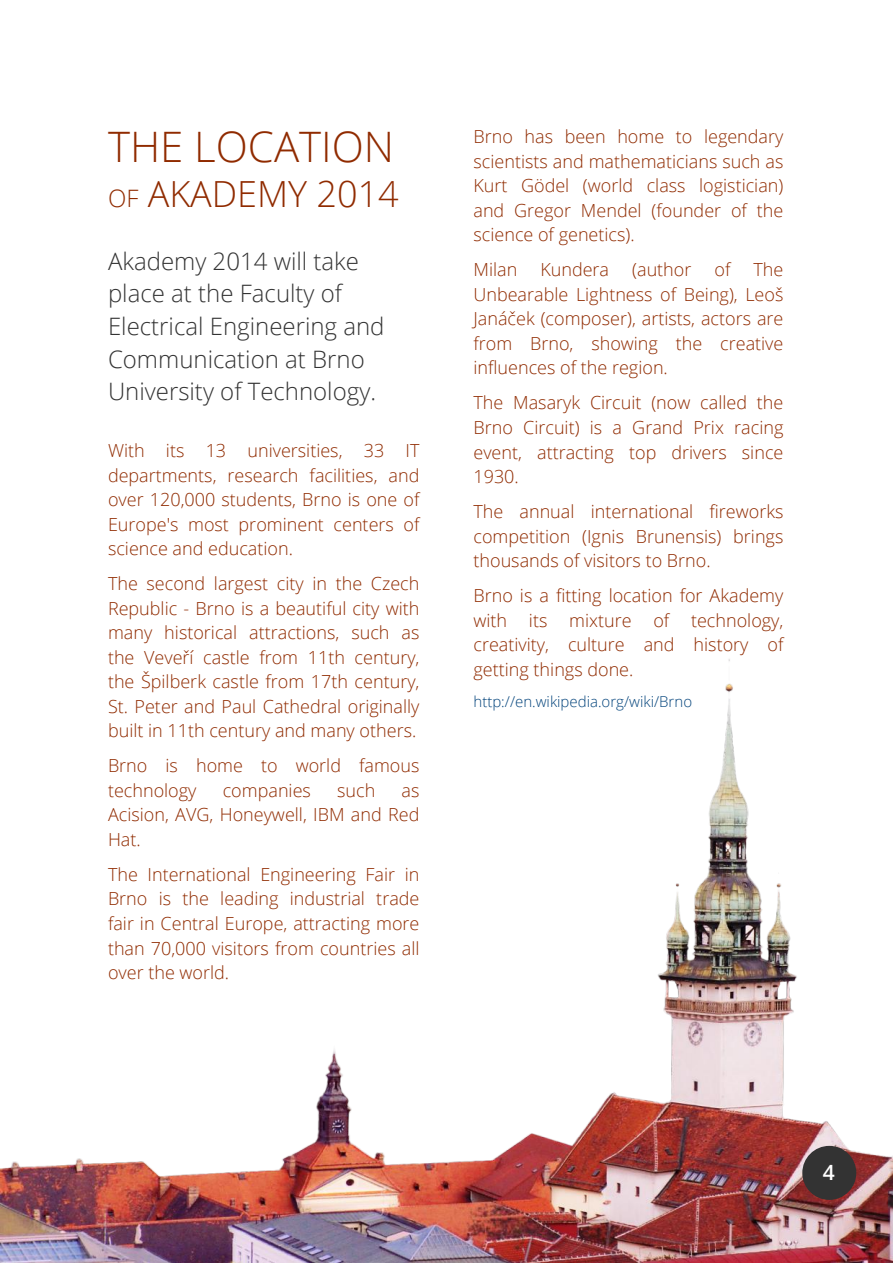
<style>
.page{position:relative;width:893px;height:1263px;background:#fff}
.page>*{position:absolute;margin:0;border:0;box-sizing:border-box;transform-origin:0 0}
.t1{font:300 42px "Open Sans";color:#902b00}
.t2{font:300 36px "Open Sans";color:#902b00}
.t3{font:300 24px/32.7px "Open Sans";color:#333}
.t4{font:600 21px "Open Sans";color:#fff}
.t5{font:300 18px/24.5px "Open Sans";color:#902b00;text-align:justify}
.t6{font:300 15px "Open Sans";color:#04447c}
.s1{font-size:24px}
</style>
<div class="page">
<img style="left:0;top:659px;width:892px;height:604px">
<div style="left:802px;top:1146px;width:54px;height:54px;background:#333;border-radius:50%"></div>
<h1 class="t1" style="left:108px;top:117px;width:288px">THE LOCATION</h1>
<h2 class="t2" style="left:108px;top:168px;width:292px"><span class="s1">OF</span> AKADEMY 2014</h2>
<h3 class="t3" style="left:108px;top:244px;width:278px">Akademy 2014 will take place at the Faculty of<br>Electrical Engineering and<br>Communication at Brno<br>University of Technology.</h3>
<p class="t5" style="left:108px;top:438px;width:313px">With its 13 universities, 33 IT departments, research facilities, and over 120,000 students, Brno is one of Europe's most prominent centers of science and education.</p>
<p class="t5" style="left:108px;top:571px;width:313px">The second largest city in the Czech Republic - Brno is a beautiful city with many historical attractions, such as the Veveří castle from 11th century, the Špilberk castle from 17th century, St. Peter and Paul Cathedral originally built in 11th century and many others.</p>
<p class="t5" style="left:108px;top:753px;width:313px">Brno is home to world famous technology</p>
<p class="t5" style="left:223px;top:778px;width:90px">companies</p>
<p class="t5" style="left:337px;top:778px;width:40px">such</p>
<p class="t5" style="left:108px;top:778px;width:313px;text-indent:294px">as Acision, AVG, Honeywell, IBM and Red Hat.</p>
<p class="t5" style="left:108px;top:862px;width:313px">The International Engineering Fair in Brno is the leading industrial trade fair in Central Europe, attracting more than 70,000 visitors from countries all over the world.</p>
<p class="t5" style="left:473px;top:124px;width:311px">Brno has been home to legendary scientists and mathematicians such as Kurt Gödel (world class logistician) and Gregor Mendel (founder of the science of genetics).</p>
<p class="t5" style="left:473px;top:257px;width:45px">Milan</p>
<p class="t5" style="left:540px;top:257px;width:70px">Kundera</p>
<p class="t5" style="left:632px;top:257px;width:61px">(author</p>
<p class="t5" style="left:714px;top:257px;width:17px">of</p>
<p class="t5" style="left:473px;top:257px;width:311px;text-indent:280px">The Unbearable Lightness of Being), Leoš Janáček (composer), artists, actors are from Brno, showing the creative influences of the region.</p>
<p class="t5" style="left:473px;top:390px;width:311px">The Masaryk Circuit (now called the Brno Circuit) is a Grand Prix racing event, attracting top drivers since 1930.</p>
<p class="t5" style="left:473px;top:499px;width:311px">The annual international fireworks competition (Ignis Brunensis) brings thousands of visitors to Brno.</p>
<p class="t5" style="left:473px;top:583px;width:311px">Brno is a fitting location for Akademy with its mixture of technology, creativity, culture and history of getting things done.</p>
<p class="t6" style="left:473px;top:690px;width:220px">http://en.wikipedia.org/wiki/Brno</p>
<p class="t4" style="left:823px;top:1157px;width:13px">4</p>
</div>
